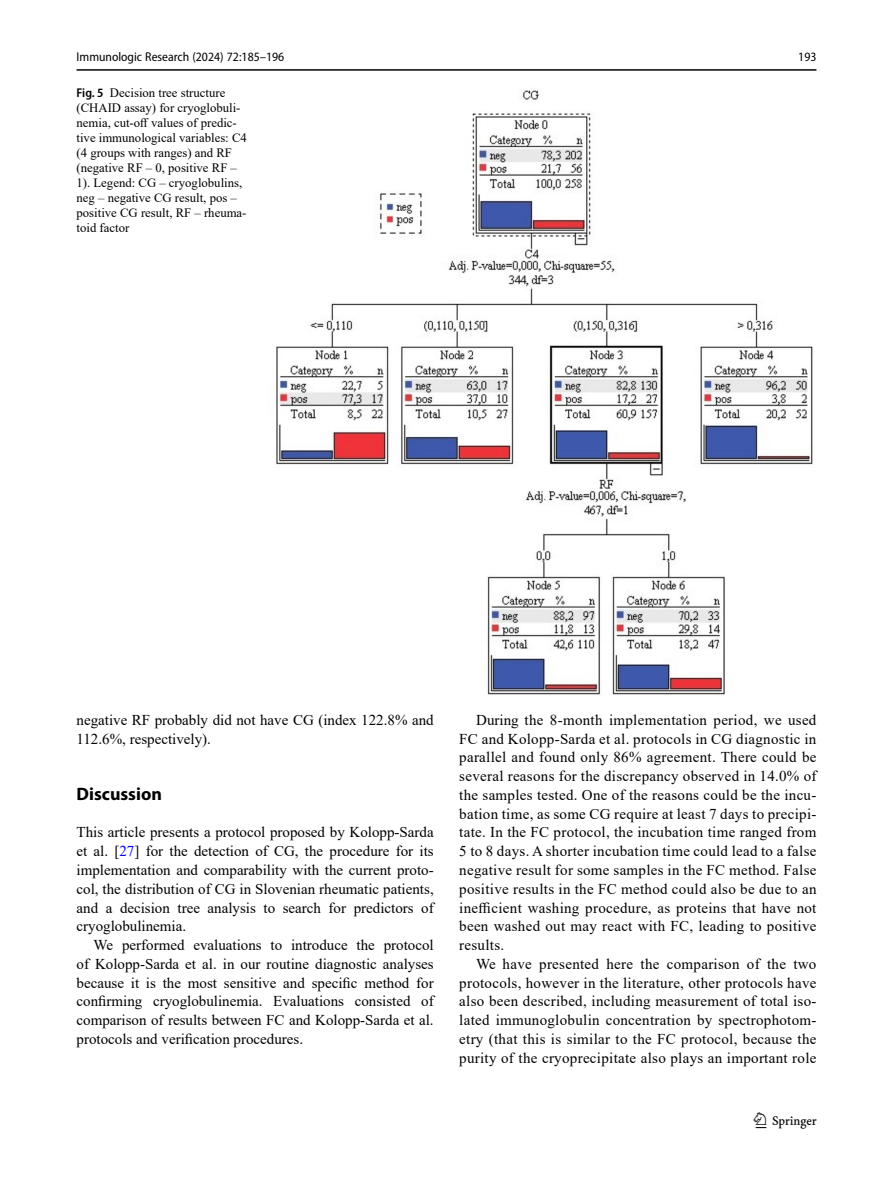
<style>
.page{position:relative;width:893px;height:1187px;background:#fff}
.page>*{position:absolute;margin:0;border:0;box-sizing:border-box;transform-origin:0 0}
.t1{font:22.5px "Springnew";color:#000}
.Head_1{font:700 18px "Myriad Pro";color:#000}
.Body_Text_Indent{font:15px/18.8px "Times New Roman";color:#000;text-align:justify}
.Body_Text{font:15px/18.8px "Times New Roman";color:#000;text-align:justify}
.Figure_Caption_Side{font:12.75px/15px "Times New Roman";color:#000}
.t2{font:semi-condensed 12.75px "Myriad Pro";color:#000}
.s1{font-family:"Myriad Pro";font-weight:600;font-stretch:semi-condensed}
.s2{color:#00f}
</style>
<div class="page">
<hr style="left:77px;top:69px;width:739px;height:2px;background:#000">
<img style="left:276px;top:90px;width:537px;height:605px">
<p class="t2" style="left:77px;top:49px;width:209px">Immunologic Research (2024) 72:185–196</p>
<p class="Figure_Caption_Side" style="left:77px;top:84px;width:172px"><span class="s1">Fig. 5</span> Decision tree structure (CHAID assay) for cryoglobuli&shy;nemia, cut-off values of predic&shy;tive immunological variables: C4 (4 groups with ranges) and RF (negative RF – 0, positive RF –<br>1). Legend: CG – cryoglobulins, neg – negative CG result, pos – positive CG result, RF – rheuma&shy;toid factor</p>
<p class="t2" style="left:798px;top:49px;width:20px">193</p>
<p class="Body_Text_Indent" style="left:77px;top:710px;width:359px">negative RF probably did not have CG (index 122.8% and<br>112.6%, respectively).</p>
<p class="Head_1" style="left:77px;top:782px;width:87px">Discussion</p>
<p class="Body_Text" style="left:77px;top:822px;width:359px">This article presents a protocol proposed by Kolopp-Sarda et al. [<span class="s2">27</span>] for the detection of CG, the procedure for its implementation and comparability with the current proto&shy;col, the distribution of CG in Slovenian rheumatic patients, and a decision tree analysis to search for predictors of cryoglobulinemia.</p>
<p class="Body_Text_Indent" style="left:77px;top:935px;width:359px;text-indent:17px">We performed evaluations to introduce the protocol of Kolopp-Sarda et al. in our routine diagnostic analyses because it is the most sensitive and specific method for confirming cryoglobulinemia. Evaluations consisted of comparison of results between FC and Kolopp-Sarda et al. protocols and verification procedures.</p>
<p class="Body_Text_Indent" style="left:459px;top:710px;width:359px;text-indent:17px">During the 8-month implementation period, we used FC and Kolopp-Sarda et al. protocols in CG diagnostic in parallel and found only 86% agreement. There could be several reasons for the discrepancy observed in 14.0% of the samples tested. One of the reasons could be the incu&shy;bation time, as some CG require at least 7 days to precipi&shy;tate. In the FC protocol, the incubation time ranged from 5 to 8 days. A shorter incubation time could lead to a false negative result for some samples in the FC method. False positive results in the FC method could also be due to an inefficient washing procedure, as proteins that have not been washed out may react with FC, leading to positive results.</p>
<p class="Body_Text_Indent" style="left:459px;top:953px;width:359px;text-indent:17px">We have presented here the comparison of the two protocols, however in the literature, other protocols have also been described, including measurement of total iso&shy;lated immunoglobulin concentration by spectrophotom&shy;etry (that this is similar to the FC protocol, because the purity of the cryoprecipitate also plays an important role</p>
<h1 class="t1" style="left:756px;top:1107px;width:63px">1 3</h1>
</div>
